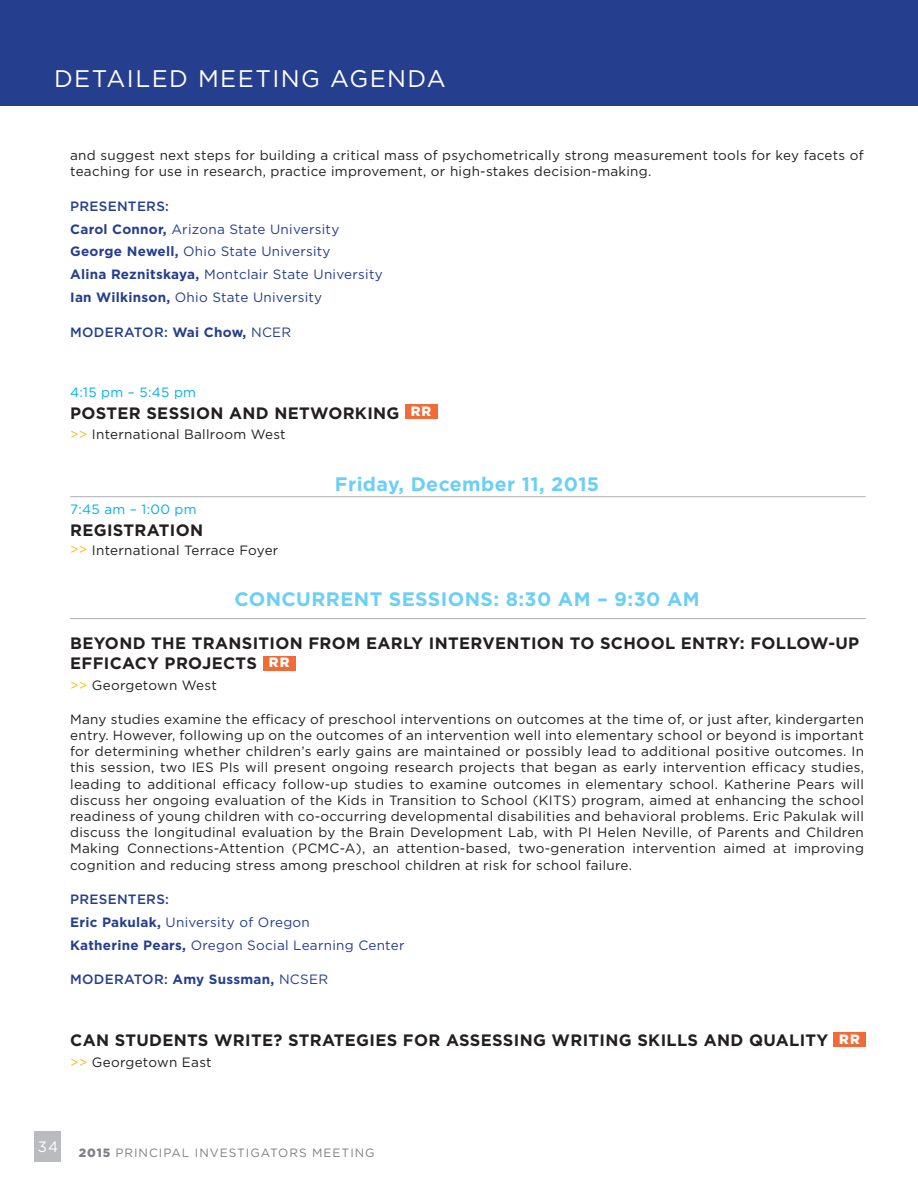
<style>
.page{position:relative;width:918px;height:1188px;background:#fff}
.page>*{position:absolute;margin:0;border:0;box-sizing:border-box;transform-origin:0 0}
.t1{font:24px "Gotham";letter-spacing:.06em;color:#fff}
.t2{font:700 19.5px "Gotham";letter-spacing:.02em;color:#6bcff6}
.t3{font:700 16.5px/19.8px "Gotham";letter-spacing:.02em;color:#231f20}
.t4{font:15px "Gotham";color:#fff}
.t5{font:13.5px/16.2px "Gotham";letter-spacing:.02em;color:#231f20}
.t6{font:13.5px/23px "Gotham";letter-spacing:.02em;color:#253f8e}
.t7{font:500 13.5px "Gotham";letter-spacing:.02em;color:#253f8e}
.t8{font:13.5px "Gotham";letter-spacing:.02em;color:#00aeef}
.t9{font:700 13.5px "Gotham";letter-spacing:.02em;color:#253f8e}
.t10{font:900 13.5px "Gotham";color:#fff}
.t11{font:12px "Gotham";letter-spacing:.08em;color:#7e8083}
.s1{font-weight:700}
.s2{font-weight:400}
.s3{color:#fcba13}
.s4{font-weight:500}
.s5{font-weight:900}
</style>
<div class="page">
<hr style="left:70px;top:618px;width:796px;height:1px;background:#b6b7bb">
<hr style="left:70px;top:496px;width:796px;height:1px;background:#b6b7bb">
<div style="left:0;top:0;width:918px;height:106px;background:#253f8e"></div>
<div style="left:405px;top:404px;width:32px;height:15px;background:#f26b36"></div>
<div style="left:263px;top:656px;width:32px;height:14px;background:#f26b36"></div>
<div style="left:833px;top:1032px;width:33px;height:15px;background:#f26b36"></div>
<div style="left:34px;top:1132px;width:28px;height:30px;background:#babbbe"></div>
<p class="t1" style="left:54px;top:63px;width:393px">DETAILED MEETING AGENDA</p>
<p class="t5" style="left:70px;top:147px;width:795px">and suggest next steps for building a critical mass of psychometrically strong measurement tools for key facets of teaching for use in research, practice improvement, or high-stakes decision-making…</p>
<p class="t7" style="left:70px;top:197px;width:100px">PRESENTERS:</p>
<p class="t6" style="left:70px;top:217px;width:314px"><span class="s1">Carol Connor,</span> Arizona State University <span class="s1">George Newell,</span> Ohio State University<br><span class="s1">Alina Reznitskaya,</span> Montclair State University <span class="s1">Ian Wilkinson,</span> Ohio State University</p>
<p class="t7" style="left:70px;top:323px;width:223px">MODERATOR: <span class="s1">Wai Chow,</span> <span class="s2">NCER</span></p>
<p class="t8" style="left:70px;top:384px;width:127px">4:15 pm – 5:45 pm</p>
<p class="t3" style="left:70px;top:403px;width:361px">POSTER SESSION AND NETWORKING RR</p>
<p class="t10" style="left:411px;top:402px;width:22px">RR</p>
<p class="t5" style="left:70px;top:426px;width:217px"><span class="s3">&gt;&gt;</span> International Ballroom West</p>
<h3 class="t2" style="left:335px;top:471px;width:266px">Friday, December 11, 2015</h3>
<p class="t8" style="left:70px;top:501px;width:128px">7:45 am – 1:00 pm</p>
<p class="t3" style="left:70px;top:520px;width:134px">REGISTRATION</p>
<p class="t5" style="left:70px;top:542px;width:210px"><span class="s3">&gt;&gt;</span> International Terrace Foyer</p>
<h3 class="t2" style="left:234px;top:586px;width:467px">CONCURRENT SESSIONS: 8:30 AM – 9:30 AM</h3>
<p class="t3" style="left:70px;top:633px;width:791px">BEYOND THE TRANSITION FROM EARLY INTERVENTION TO SCHOOL ENTRY: FOLLOW-UP<br>EFFICACY PROJECTS RR</p>
<p class="t10" style="left:269px;top:653px;width:22px">RR</p>
<p class="t5" style="left:70px;top:676px;width:148px"><span class="s3">&gt;&gt;</span> Georgetown West</p>
<p class="t5" style="left:70px;top:711px;width:795px;text-align:justify">Many studies examine the efcacy of preschool interventions on outcomes at the time of, or just after, kindergarten entry… However, following up on the outcomes of an intervention well into elementary school or beyond is important for determining whether children’s early gains are maintained or possibly lead to additional positive outcomes… In this session, two IES PIs will present ongoing research projects that began as early intervention efcacy studies, leading to additional efcacy follow-up studies to examine outcomes in elementary school… Katherine Pears will discuss her ongoing evaluation of the Kids in Transition to School (KITS) program, aimed at enhancing the school readiness of young children with co-occurring developmental disabilities and behavioral problems… Eric Pakulak will discuss the longitudinal evaluation by the Brain Development Lab, with PI Helen Neville, of Parents and Children Making Connections-Attention (PCMC-A), an attention-based, two-generation intervention aimed at improving cognition and reducing stress among preschool children at risk for school failure…</p>
<p class="t7" style="left:70px;top:890px;width:100px">PRESENTERS:</p>
<p class="t6" style="left:70px;top:910px;width:336px"><span class="s1">Eric Pakulak,</span> University of Oregon<br><span class="s1">Katherine Pears,</span> Oregon Social Learning Center</p>
<p class="t9" style="left:70px;top:970px;width:259px"><span class="s4">MODERATOR:</span> Amy Sussman, <span class="s2">NCSER</span></p>
<p class="t3" style="left:70px;top:1030px;width:790px">CAN STUDENTS WRITE? STRATEGIES FOR ASSESSING WRITING SKILLS AND QUALITY RR</p>
<p class="t10" style="left:839px;top:1030px;width:22px">RR</p>
<p class="t5" style="left:70px;top:1054px;width:143px"><span class="s3">&gt;&gt;</span> Georgetown East</p>
<p class="t4" style="left:38px;top:1137px;width:22px">34</p>
<p class="t11" style="left:79px;top:1145px;width:297px"><span class="s5">2015</span> PRINCIPAL INVESTIGATORS MEETING</p>
</div>
